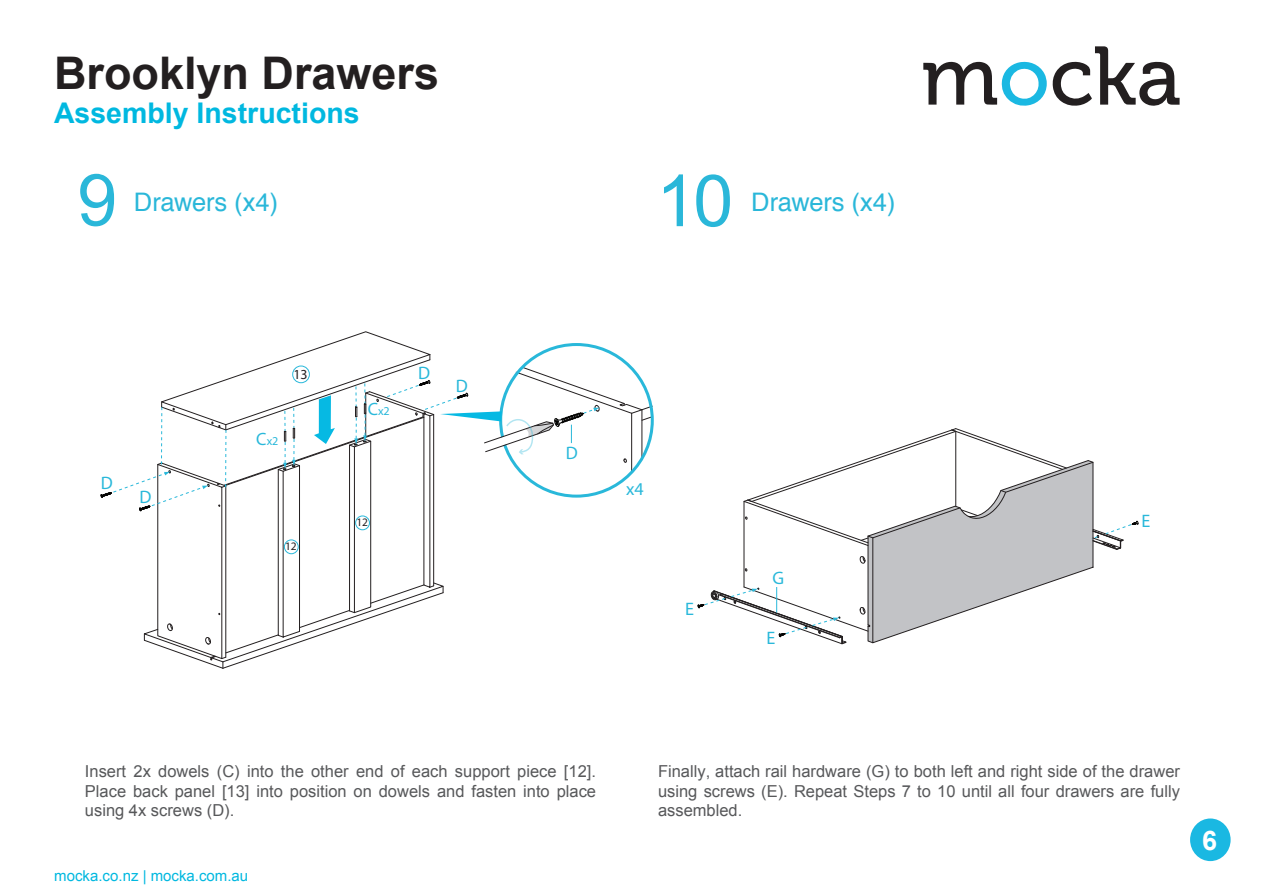
<style>
.page{position:relative;width:1263px;height:893px;background:#fff}
.page>*{position:absolute;margin:0;border:0;box-sizing:border-box;transform-origin:0 0}
.t1{font:72px "Arial";color:#2ab7d9}
.t2{font:700 45px "Arial";color:#231f20}
.t3{font:700 28.5px "Arial";color:#00b8e0}
.t4{font:700 27px "Arial";color:#fff}
.t5{font:25.5px "Helvetica";letter-spacing:-.015em;color:#2ab7d9}
.t6{font:18.15px "Myriad Pro";color:#29b8da}
.t7{font:16.5px/19.8px "Arial";color:#57585a;text-align:justify}
.t8{font:15px "Arial";color:#00b8e0}
.t9{font:13.8px "Myriad Pro";color:#231f20}
.t10{font:12px "Myriad Pro";color:#29b8da}
.t11{font:11.4px "Myriad Pro";color:#231f20}
.s1{font-size:17.85px}
</style>
<div class="page">
<div style="left:1190px;top:818px;width:40px;height:43px;background:#1ab8e2;border-radius:50%"></div>
<svg style="left:923px;top:46px;width:256px;height:60px"></svg>
<svg style="left:698px;top:428px;width:440px;height:216px"></svg>
<svg style="left:101px;top:331px;width:552px;height:338px"></svg>
<h2 class="t2" style="left:54px;top:43px;width:387px">Brooklyn Drawers</h2>
<h3 class="t3" style="left:54px;top:94px;width:307px">Assembly Instructions</h3>
<h1 class="t1" style="left:77px;top:153px;width:42px">9</h1>
<h1 class="t1" style="left:656px;top:154px;width:79px">10</h1>
<h3 class="t5" style="left:134px;top:182px;width:146px">Drawers (x4)</h3>
<h3 class="t5" style="left:751px;top:182px;width:146px">Drawers (x4)</h3>
<p class="t6" style="left:101px;top:472px;width:14px">D</p>
<p class="t6" style="left:140px;top:485px;width:14px">D</p>
<p class="t9" style="left:294px;top:366px;width:16px">13</p>
<p class="t10" style="left:256px;top:433px;width:24px"><span class="s1">C</span>x2</p>
<p class="t11" style="left:285px;top:540px;width:13px">12</p>
<p class="t10" style="left:368px;top:404px;width:24px"><span class="s1">C</span>x2</p>
<p class="t6" style="left:418px;top:361px;width:14px">D</p>
<p class="t6" style="left:456px;top:374px;width:14px">D</p>
<p class="t11" style="left:356px;top:516px;width:13px">12</p>
<p class="t6" style="left:566px;top:441px;width:14px">D</p>
<p class="t6" style="left:626px;top:477px;width:19px">x4</p>
<p class="t6" style="left:685px;top:598px;width:10px">E</p>
<p class="t6" style="left:772px;top:567px;width:13px">G</p>
<p class="t6" style="left:766px;top:627px;width:10px">E</p>
<p class="t6" style="left:1141px;top:510px;width:10px">E</p>
<p class="t7" style="left:85px;top:761px;width:513px">Insert 2x dowels (C) into the other end of each support piece [12].<br>Place back panel [13] into position on dowels and fasten into place using 4x screws (D).</p>
<p class="t7" style="left:658px;top:761px;width:523px">Finally, attach rail hardware (G) to both left and right side of the drawer using screws (E). Repeat Steps 7 to 10 until all four drawers are fully assembled.</p>
<p class="t8" style="left:54px;top:866px;width:195px">mocka.co.nz | mocka.com.au</p>
<p class="t4" style="left:1202px;top:822px;width:17px">6</p>
</div>
